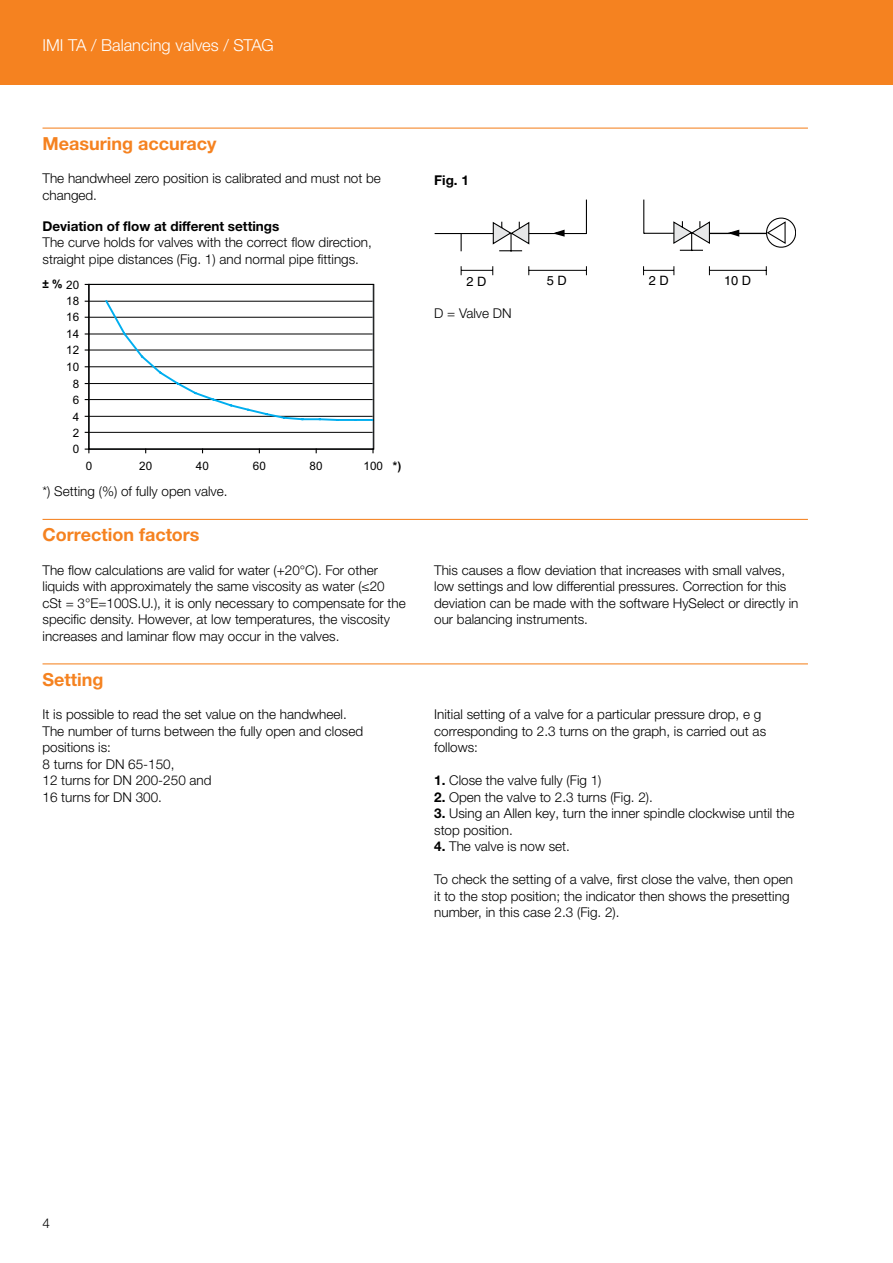
<style>
.page{position:relative;width:893px;height:1263px;background:#fff}
.page>*{position:absolute;margin:0;border:0;box-sizing:border-box;transform-origin:0 0}
.t1{font:700 18px "Helvetica Neue LTW1 G";color:#f58220}
.t2{font:300 16.5px "Helvetica Neue LTW1 G";color:#fff}
.t3{font:300 13.5px/16.5px "Helvetica Neue LTW1 G";color:#000}
.t4{font:700 13.5px "Helvetica Neue LTW1 G";color:#000}
.t5{font:12.9px "Helvetica";color:#000}
.t6{font:11.7px "Arial";letter-spacing:.005em;color:#000}
.t7{font:700 11.7px "Arial";color:#000}
.s1{font-weight:400}
.s2{font-weight:700}
</style>
<div class="page">
<div style="left:0;top:0;width:893px;height:85px;background:#f58220"></div>
<hr style="left:43px;top:128px;width:765px;height:1px;background:#f58220">
<hr style="left:43px;top:519px;width:765px;height:1px;background:#f58220">
<hr style="left:43px;top:663px;width:765px;height:1px;background:#f58220">
<hr style="left:89px;top:432px;width:284px;height:1px;background:#000">
<hr style="left:89px;top:416px;width:284px;height:1px;background:#000">
<hr style="left:89px;top:399px;width:284px;height:1px;background:#000">
<hr style="left:89px;top:383px;width:284px;height:1px;background:#000">
<hr style="left:89px;top:366px;width:284px;height:1px;background:#000">
<hr style="left:89px;top:350px;width:284px;height:1px;background:#000">
<hr style="left:89px;top:334px;width:284px;height:1px;background:#000">
<hr style="left:89px;top:317px;width:284px;height:1px;background:#000">
<hr style="left:89px;top:301px;width:284px;height:1px;background:#000">
<svg style="left:104px;top:300px;width:268px;height:121px"></svg>
<div style="left:88px;top:284px;width:286px;height:166px;border:1px solid #000"></div>
<hr style="left:435px;top:233px;width:151px;height:1px;background:#000">
<hr style="left:586px;top:200px;width:1px;height:34px;background:#000">
<hr style="left:643px;top:200px;width:1px;height:34px;background:#000">
<hr style="left:644px;top:233px;width:151px;height:1px;background:#000">
<svg style="left:672px;top:221px;width:39px;height:30px"></svg>
<svg style="left:492px;top:221px;width:38px;height:31px"></svg>
<svg style="left:461px;top:234px;width:1px;height:17px"></svg>
<hr style="left:709px;top:233px;width:74px;height:1px;background:#000">
<svg style="left:765px;top:217px;width:31px;height:31px"></svg>
<hr style="left:461px;top:270px;width:32px;height:1px;background:#000">
<hr style="left:529px;top:270px;width:57px;height:1px;background:#000">
<hr style="left:643px;top:270px;width:31px;height:1px;background:#000">
<hr style="left:709px;top:270px;width:57px;height:1px;background:#000">
<svg style="left:725px;top:229px;width:15px;height:8px"></svg>
<svg style="left:550px;top:229px;width:16px;height:8px"></svg>
<p class="t2" style="left:43px;top:35px;width:233px">IMI TA / Balancing valves / STAG</p>
<h1 class="t1" style="left:43px;top:132px;width:176px">Measuring accuracy</h1>
<p class="t3" style="left:43px;top:170px;width:340px">The handwheel zero position is calibrated and must not be changed.</p>
<p class="t4" style="left:43px;top:217px;width:238px">Deviation of flow at different settings</p>
<p class="t3" style="left:43px;top:234px;width:331px">The curve holds for valves with the correct flow direction, straight pipe distances (Fig. 1) and normal pipe fittings.</p>
<p class="t7" style="left:43px;top:276px;width:38px">± % <span class="s1">20</span></p>
<p class="t6" style="left:66px;top:294px;width:15px">18</p>
<p class="t6" style="left:66px;top:310px;width:15px">16</p>
<p class="t6" style="left:66px;top:326px;width:15px">14</p>
<p class="t6" style="left:66px;top:342px;width:15px">12</p>
<p class="t6" style="left:66px;top:359px;width:15px">10</p>
<p class="t6" style="left:73px;top:376px;width:8px">8</p>
<p class="t6" style="left:73px;top:392px;width:8px">6</p>
<p class="t6" style="left:73px;top:409px;width:8px">4</p>
<p class="t6" style="left:73px;top:425px;width:8px">2</p>
<p class="t6" style="left:73px;top:441px;width:8px">0</p>
<p class="t6" style="left:86px;top:458px;width:8px">0</p>
<p class="t6" style="left:139px;top:458px;width:15px">20</p>
<p class="t6" style="left:196px;top:458px;width:15px">40</p>
<p class="t6" style="left:253px;top:458px;width:15px">60</p>
<p class="t6" style="left:310px;top:458px;width:15px">80</p>
<p class="t6" style="left:364px;top:458px;width:39px">100 <span class="s2">*)</span></p>
<p class="t3" style="left:43px;top:483px;width:187px">*) Setting (%) of fully open valve.</p>
<p class="t4" style="left:434px;top:172px;width:36px">Fig. 1</p>
<p class="t5" style="left:466px;top:274px;width:22px">2 D</p>
<p class="t5" style="left:547px;top:273px;width:22px">5 D</p>
<p class="t5" style="left:649px;top:273px;width:22px">2 D</p>
<p class="t5" style="left:724px;top:273px;width:29px">10 D</p>
<p class="t3" style="left:434px;top:305px;width:79px">D = Valve DN</p>
<h1 class="t1" style="left:43px;top:524px;width:159px">Correction factors</h1>
<p class="t3" style="left:43px;top:562px;width:365px">The flow calculations are valid for water (+20°C). For other liquids with approximately the same viscosity as water (≤20 cSt = 3°E=100S.U.), it is only necessary to compensate for the specific density. However, at low temperatures, the viscosity increases and laminar flow may occur in the valves.</p>
<p class="t3" style="left:434px;top:562px;width:366px">This causes a flow deviation that increases with small valves, low settings and low differential pressures. Correction for this deviation can be made with the software HySelect or directly in our balancing instruments.</p>
<h1 class="t1" style="left:43px;top:668px;width:63px">Setting</h1>
<p class="t3" style="left:43px;top:706px;width:322px">It is possible to read the set value on the handwheel.<br>The number of turns between the fully open and closed positions is:<br>8 turns for DN 65-150,<br>12 turns for DN 200-250 and<br>16 turns for DN 300.</p>
<p class="t3" style="left:434px;top:706px;width:333px">Initial setting of a valve for a particular pressure drop, e g corresponding to 2.3 turns on the graph, is carried out as follows:</p>
<p class="t3" style="left:434px;top:772px;width:169px"><span class="s2">1.</span> Close the valve fully (Fig 1)</p>
<p class="t3" style="left:434px;top:788px;width:220px"><span class="s2">2.</span> Open the valve to 2.3 turns (Fig. 2).</p>
<p class="t3" style="left:434px;top:805px;width:362px"><span class="s2">3.</span> Using an Allen key, turn the inner spindle clockwise until the stop position.</p>
<p class="t3" style="left:434px;top:838px;width:137px"><span class="s2">4.</span> The valve is now set.</p>
<p class="t3" style="left:434px;top:871px;width:360px">To check the setting of a valve, first close the valve, then open it to the stop position; the indicator then shows the presetting number, in this case 2.3 (Fig. 2).</p>
<p class="t3" style="left:43px;top:1215px;width:9px">4</p>
</div>
